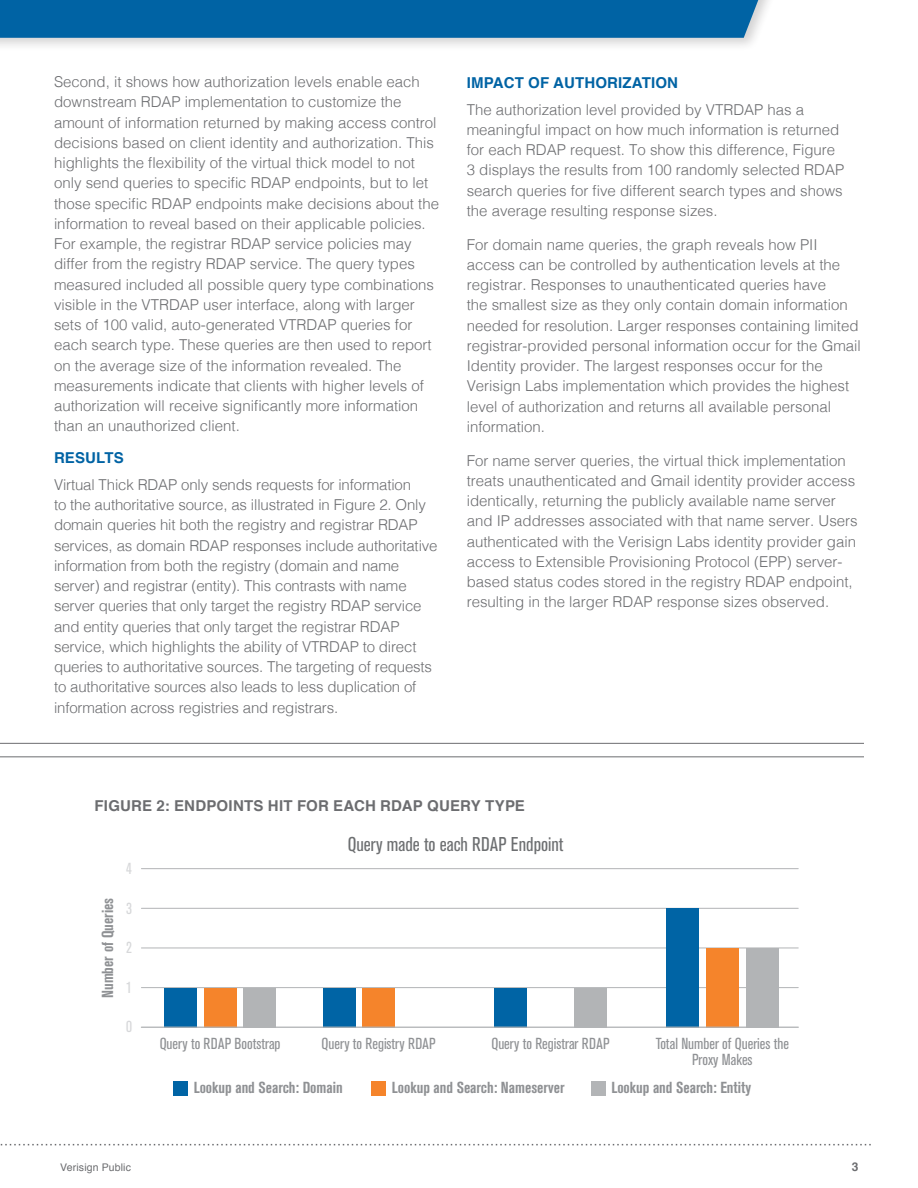
<style>
.page{position:relative;width:918px;height:1188px;background:#fff}
.page>*{position:absolute;margin:0;border:0;box-sizing:border-box;transform-origin:0 0}
.t1{font:condensed 19.8px "Akzidenz Grotesk BE";color:#6d6f71}
.t2{font:condensed 15.9px/15.9px "Akzidenz Grotesk BE";color:#8f9194;text-align:center}
.t3{font:700 condensed 15.9px "Akzidenz Grotesk BE";color:#8f9194}
.t4{font:condensed 15.9px "Akzidenz Grotesk BE";color:#d7d8da}
.Body_Copy{font:300 15px/20.2px "Helvetica";color:#6c6d70}
.Body_Copy-2{font:700 15px "Helvetica";letter-spacing:.015em;color:#6c6d70}
.Level_1_Heading{font:700 15px "Helvetica";letter-spacing:.01em;color:#0063a4}
.t5{font:700 12px "Helvetica";color:#6c6d70}
.Footnote_Legal{font:10.5px "Helvetica";letter-spacing:.015em;color:#6c6d70}
</style>
<div class="page">
<svg style="left:0;top:1144px;width:871px;height:1px"></svg>
<div style="left:0;top:0;width:778px;height:52px;background:#231f20;opacity:.2"></div>
<div style="left:0;top:0;width:758px;height:38px;background:#0063a4"></div>
<hr style="left:141px;top:987px;width:657px;height:1px;background:#b2b4b6">
<hr style="left:141px;top:948px;width:657px;height:1px;background:#b2b4b6">
<hr style="left:141px;top:908px;width:657px;height:1px;background:#b2b4b6">
<hr style="left:141px;top:868px;width:657px;height:1px;background:#b2b4b6">
<div style="left:164px;top:988px;width:33px;height:40px;background:#0064a5"></div>
<div style="left:173px;top:1081px;width:15px;height:14px;background:#0064a5"></div>
<div style="left:204px;top:988px;width:32px;height:40px;background:#f5842b"></div>
<div style="left:244px;top:988px;width:32px;height:40px;background:#b2b4b6"></div>
<div style="left:323px;top:988px;width:32px;height:40px;background:#0064a5"></div>
<div style="left:363px;top:988px;width:32px;height:40px;background:#f5842b"></div>
<div style="left:495px;top:988px;width:32px;height:40px;background:#0064a5"></div>
<div style="left:574px;top:988px;width:32px;height:40px;background:#b2b4b6"></div>
<div style="left:667px;top:908px;width:32px;height:120px;background:#0064a5"></div>
<div style="left:706px;top:948px;width:32px;height:80px;background:#f5842b"></div>
<div style="left:746px;top:948px;width:32px;height:80px;background:#b2b4b6"></div>
<div style="left:372px;top:1081px;width:14px;height:14px;background:#f5842b"></div>
<div style="left:591px;top:1081px;width:14px;height:14px;background:#b2b4b6"></div>
<hr style="left:141px;top:1027px;width:657px;height:1px;background:#b2b4b6">
<hr style="left:0;top:743px;width:864px;height:1px;background:#6c6d70">
<hr style="left:0;top:756px;width:864px;height:1px;background:#6c6d70">
<p class="Body_Copy" style="left:54px;top:71px;width:387px">Second, it shows how authorization levels enable each downstream RDAP implementation to customize the amount of information returned by making access control decisions based on client identity and authorization. This highlights the flexibility of the virtual thick model to not only send queries to specific RDAP endpoints, but to let those specific RDAP endpoints make decisions about the information to reveal based on their applicable policies.<br>For example, the registrar RDAP service policies may differ from the registry RDAP service. The query types measured included all possible query type combinations visible in the VTRDAP user interface, along with larger sets of 100 valid, auto-generated VTRDAP queries for each search type. These queries are then used to report on the average size of the information revealed. The measurements indicate that clients with higher levels of authorization will receive significantly more information than an unauthorized client.</p>
<p class="Level_1_Heading" style="left:54px;top:446px;width:71px">RESULTS</p>
<p class="Body_Copy" style="left:54px;top:473px;width:385px">Virtual Thick RDAP only sends requests for information<br>to the authoritative source, as illustrated in Figure 2. Only domain queries hit both the registry and registrar RDAP services, as domain RDAP responses include authoritative information from both the registry (domain and name server) and registrar (entity). This contrasts with name server queries that only target the registry RDAP service and entity queries that only target the registrar RDAP service, which highlights the ability of VTRDAP to direct queries to authoritative sources. The targeting of requests to authoritative sources also leads to less duplication of information across registries and registrars.</p>
<p class="Level_1_Heading" style="left:467px;top:70px;width:213px">IMPACT OF AUTHORIZATION</p>
<p class="Body_Copy" style="left:467px;top:98px;width:379px">The authorization level provided by VTRDAP has a meaningful impact on how much information is returned for each RDAP request. To show this difference, Figure 3 displays the results from 100 randomly selected RDAP search queries for five different search types and shows the average resulting response sizes.</p>
<p class="Body_Copy" style="left:467px;top:233px;width:396px">For domain name queries, the graph reveals how PII access can be controlled by authentication levels at the registrar. Responses to unauthenticated queries have<br>the smallest size as they only contain domain information needed for resolution. Larger responses containing limited registrar-provided personal information occur for the Gmail Identity provider. The largest responses occur for the Verisign Labs implementation which provides the highest level of authorization and returns all available personal information.</p>
<p class="Body_Copy" style="left:467px;top:449px;width:392px">For name server queries, the virtual thick implementation treats unauthenticated and Gmail identity provider access identically, returning the publicly available name server and IP addresses associated with that name server. Users authenticated with the Verisign Labs identity provider gain access to Extensible Provisioning Protocol (EPP) server&shy;based status codes stored in the registry RDAP endpoint, resulting in the larger RDAP response sizes observed.</p>
<p class="Body_Copy-2" style="left:94px;top:793px;width:432px">FIGURE 2: ENDPOINTS HIT FOR EACH RDAP QUERY TYPE</p>
<p class="t3" style="left:98px;top:998px;width:101px;rotate:-90deg">Number of Queries</p>
<p class="t4" style="left:126px;top:859px;width:7px">4</p>
<p class="t4" style="left:126px;top:899px;width:7px">3</p>
<p class="t4" style="left:126px;top:939px;width:7px">2</p>
<p class="t4" style="left:126px;top:978px;width:7px">1</p>
<p class="t4" style="left:126px;top:1018px;width:7px">0</p>
<p class="t1" style="left:348px;top:833px;width:217px">Query made to each RDAP Endpoint</p>
<p class="t2" style="left:160px;top:1036px;width:122px">Query to RDAP Bootstrap</p>
<p class="t2" style="left:322px;top:1036px;width:116px">Query to Registry RDAP</p>
<p class="t2" style="left:491px;top:1036px;width:120px">Query to Registrar RDAP</p>
<p class="t2" style="left:656px;top:1036px;width:135px">Total Number of Queries the<br>Proxy Makes</p>
<p class="t3" style="left:194px;top:1079px;width:150px">Lookup and Search: Domain</p>
<p class="t3" style="left:392px;top:1079px;width:174px">Lookup and Search: Nameserver</p>
<p class="t3" style="left:611px;top:1079px;width:141px">Lookup and Search: Entity</p>
<p class="Footnote_Legal" style="left:60px;top:1159px;width:73px">Verisign Public</p>
<p class="t5" style="left:852px;top:1157px;width:8px">3</p>
</div>
